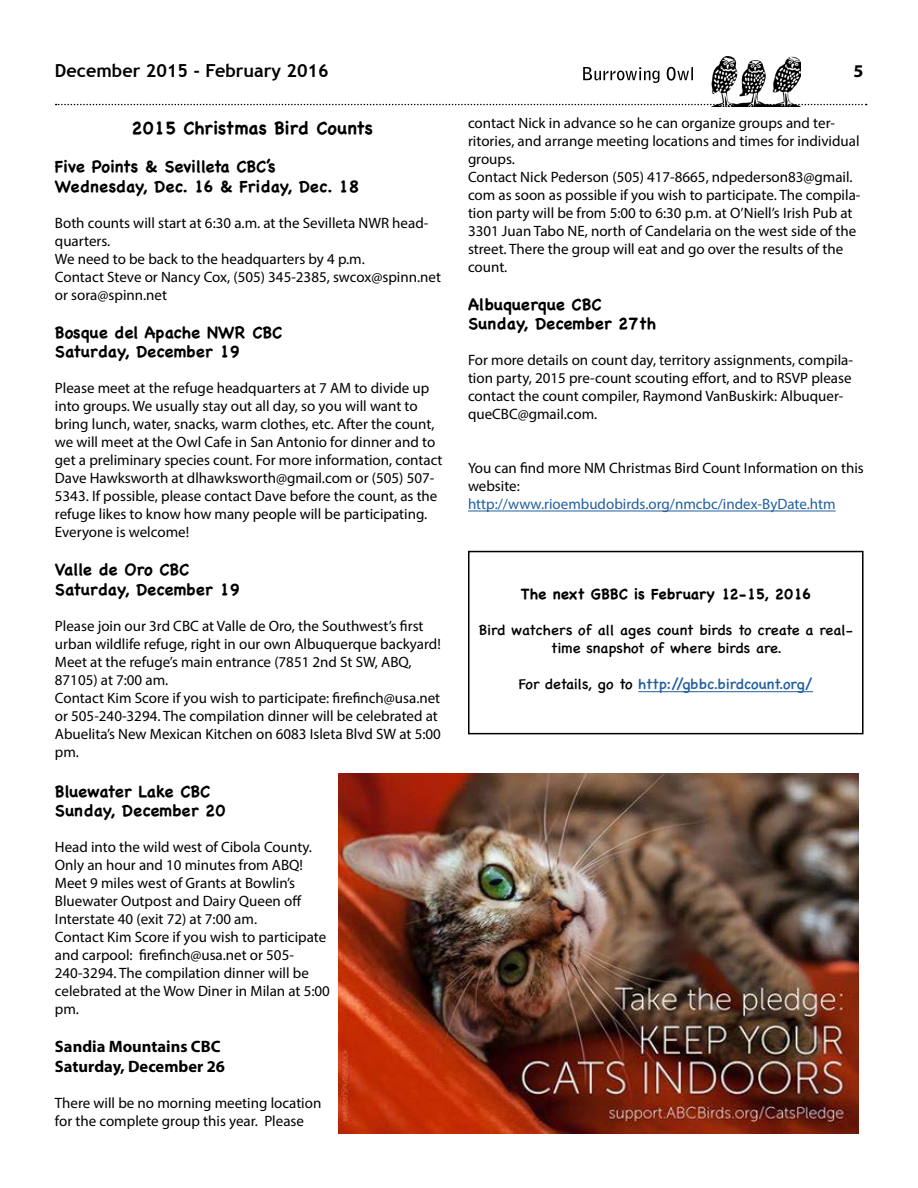
<style>
.page{position:relative;width:918px;height:1188px;background:#fff}
.page>*{position:absolute;margin:0;border:0;box-sizing:border-box;transform-origin:0 0}
.t1{font:700 18px "Trebuchet MS";color:#000}
.t2{font:700 18px "Chalkboard SE";color:#000}
.t3{font:700 18px "Myriad Pro";color:#000}
.t4{font:700 16.5px/19.8px "Chalkboard SE";color:#000}
.t5{font:700 16.5px/19.8px "Myriad Pro";color:#000}
.t6{font:15px/18px "Myriad Pro";color:#000}
.t7{font:15px/18px "Chalkboard SE";color:#000;text-align:center}
.t8{font:15px "Myriad Pro";color:#215e9e}
.t9{font:15px "Chalkboard SE";color:#215e9e}
.t10{font:700 15px "Chalkboard SE";color:#000}
.s1{color:#000}
</style>
<div class="page">
<img style="left:711px;top:56px;width:90px;height:51px">
<svg style="left:56px;top:104px;width:811px;height:1px"></svg>
<img style="left:339px;top:773px;width:520px;height:361px">
<svg style="left:583px;top:67px;width:76px;height:16px"></svg>
<svg style="left:667px;top:67px;width:26px;height:14px"></svg>
<hr style="left:468px;top:511px;width:368px;height:1px;background:#215e9e">
<hr style="left:638px;top:691px;width:175px;height:1px;background:#215e9e">
<div style="left:468px;top:551px;width:396px;height:183px;border:2px solid #000"></div>
<p class="t1" style="left:55px;top:59px;width:275px">December 2015 - February 2016</p>
<p class="t3" style="left:853px;top:59px;width:11px">5</p>
<p class="t2" style="left:132px;top:118px;width:243px">2015 Christmas Bird Counts</p>
<p class="t4" style="left:55px;top:156px;width:305px">Five Points &amp; Sevilleta CBC’s<br>Wednesday, Dec. 16 &amp; Friday, Dec. 18</p>
<p class="t6" style="left:55px;top:214px;width:388px">Both counts will start at 6:30 a.m. at the Sevilleta NWR head&shy;quarters.<br>We need to be back to the headquarters by 4 p.m.<br>Contact Steve or Nancy Cox, (505) 345-2385, swcox@spinn.net or sora@spinn.net</p>
<p class="t4" style="left:55px;top:322px;width:229px">Bosque del Apache NWR CBC<br>Saturday, December 19</p>
<p class="t6" style="left:55px;top:379px;width:389px">Please meet at the refuge headquarters at 7 AM to divide up into groups. We usually stay out all day, so you will want to bring lunch, water, snacks, warm clothes, etc. After the count, we will meet at the Owl Cafe in San Antonio for dinner and to get a preliminary species count. For more information, contact Dave Hawksworth at dlhawksworth@gmail.com or (505) 507- 5343. If possible, please contact Dave before the count, as the refuge likes to know how many people will be participating.<br>Everyone is welcome!</p>
<p class="t4" style="left:55px;top:560px;width:186px">Valle de Oro CBC<br>Saturday, December 19</p>
<p class="t6" style="left:55px;top:617px;width:388px">Please join our 3rd CBC at Valle de Oro, the Southwest’s first urban wildlife refuge, right in our own Albuquerque backyard!<br>Meet at the refuge’s main entrance (7851 2nd St SW, ABQ, 87105) at 7:00 am.<br>Contact Kim Score if you wish to participate: firefinch@usa.net or 505-240-3294. The compilation dinner will be celebrated at Abuelita’s New Mexican Kitchen on 6083 Isleta Blvd SW at 5:00 pm.</p>
<p class="t4" style="left:55px;top:781px;width:172px">Bluewater Lake CBC<br>Sunday, December 20</p>
<p class="t6" style="left:55px;top:838px;width:277px">Head into the wild west of Cibola County.<br>Only an hour and 10 minutes from ABQ!<br>Meet 9 miles west of Grants at Bowlin’s Bluewater Outpost and Dairy Queen off Interstate 40 (exit 72) at 7:00 am.<br>Contact Kim Score if you wish to participate and carpool: firefinch@usa.net or 505- 240-3294. The compilation dinner will be celebrated at the Wow Diner in Milan at 5:00 pm.</p>
<p class="t5" style="left:55px;top:1036px;width:172px">Sandia Mountains CBC<br>Saturday, December 26</p>
<p class="t6" style="left:55px;top:1094px;width:268px">There will be no morning meeting location for the complete group this year. Please</p>
<p class="t6" style="left:468px;top:114px;width:394px">contact Nick in advance so he can organize groups and ter&shy;ritories, and arrange meeting locations and times for individual groups.<br>Contact Nick Pederson (505) 417-8665, ndpederson83@gmail. com as soon as possible if you wish to participate. The compila&shy;tion party will be from 5:00 to 6:30 p.m. at O’Niell’s Irish Pub at 3301 Juan Tabo NE, north of Candelaria on the west side of the street. There the group will eat and go over the results of the count.</p>
<p class="t4" style="left:468px;top:294px;width:190px">Albuquerque CBC<br>Sunday, December 27th</p>
<p class="t6" style="left:468px;top:351px;width:387px">For more details on count day, territory assignments, compila&shy;tion party, 2015 pre-count scouting effort, and to RSVP please contact the count compiler, Raymond VanBuskirk: Albuquer&shy;queCBC@gmail.com.</p>
<p class="t6" style="left:468px;top:459px;width:397px">You can find more NM Christmas Bird Count Information on this website:</p>
<p class="t8" style="left:468px;top:495px;width:369px">http://www.rioembudobirds.org/nmcbc/index-ByDate.htm</p>
<p class="t10" style="left:521px;top:586px;width:292px">The next GBBC is February 12-15, 2016</p>
<p class="t7" style="left:479px;top:621px;width:376px">Bird watchers of all ages count birds to create a real&shy;time snapshot of where birds are.</p>
<p class="t9" style="left:519px;top:671px;width:296px"><span class="s1">For details, go to</span> http://gbbc.birdcount.org/</p>
</div>
